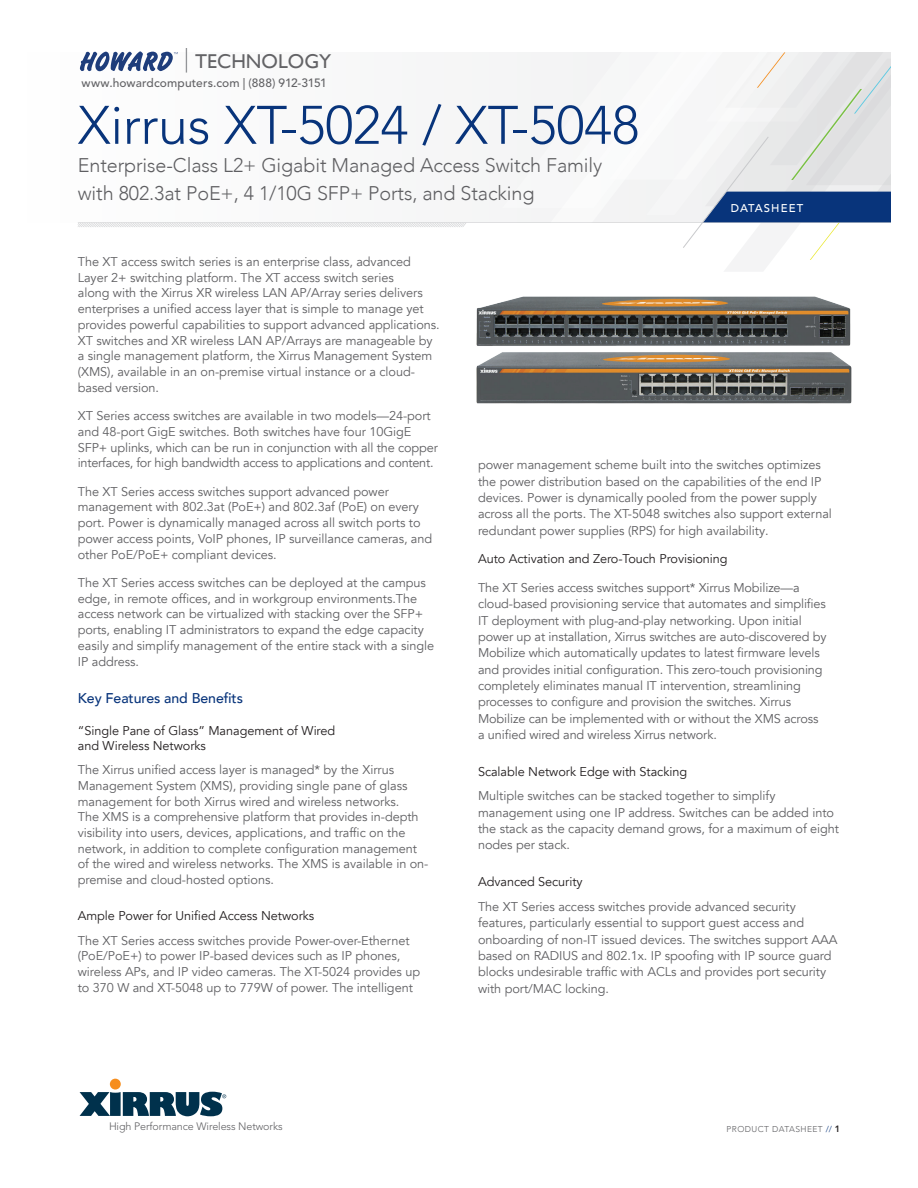
<style>
.page{position:relative;width:918px;height:1188px;background:#fff}
.page>*{position:absolute;margin:0;border:0;box-sizing:border-box;transform-origin:0 0}
.t1{font:300 53.7px "Avenir LT Com";letter-spacing:-.005em;color:#08347b}
.t2{font:20.1px "Gill Sans";color:#636366}
.t3{font:300 19.8px/28.2px "Avenir LT Com";letter-spacing:-.005em;color:#5f5f62}
.t4{font:500 14.1px "Avenir LT Com";letter-spacing:-.005em;color:#08347b}
.t5{font:12.75px/15.8px "Avenir LT Com";letter-spacing:-.005em;color:#5f5f62}
.t6{font:12.75px/15px "Avenir LT Com";letter-spacing:-.005em;color:#231f20}
.t7{font:500 12px "Avenir LT Std";letter-spacing:.01em;color:#636366}
.t8{font:500 11.25px "Avenir LT Com";letter-spacing:.1em;color:#fff}
.t9{font:300 10.8px "Avenir LT Com";letter-spacing:-.01em;color:#5f5f62}
.t10{font:300 8.4px "Avenir LT Com";letter-spacing:.05em;color:#5f5f62}
.s1{color:#08347b}
.s2{font-weight:800;font-size:9.15px;color:#231f20}
</style>
<div class="page">
<img style="left:476px;top:352px;width:376px;height:52px">
<img style="left:476px;top:296px;width:375px;height:50px">
<div style="left:110px;top:1079px;width:11px;height:11px;background:#f68e1e;border-radius:50%"></div>
<svg style="left:80px;top:1092px;width:146px;height:24px"></svg>
<svg style="left:78px;top:48px;width:813px;height:223px"></svg>
<h2 class="t2" style="left:195px;top:49px;width:138px">TECHNOLOGY</h2>
<p class="t7" style="left:81px;top:76px;width:247px">www.howardcomputers.com | (888) 912-3151</p>
<h1 class="t1" style="left:78px;top:94px;width:563px">Xirrus XT-5024 / XT-5048</h1>
<h3 class="t3" style="left:78px;top:151px;width:526px">Enterprise-Class L2+ Gigabit Managed Access Switch Family with 802.3at PoE+, 4 1/10G SFP+ Ports, and Stacking</h3>
<p class="t8" style="left:731px;top:201px;width:74px">DATASHEET</p>
<p class="t5" style="left:78px;top:254px;width:363px">The XT access switch series is an enterprise class, advanced Layer 2+ switching platform. The XT access switch series<br>along with the Xirrus XR wireless LAN AP/Array series delivers enterprises a unified access layer that is simple to manage yet provides powerful capabilities to support advanced applications.<br>XT switches and XR wireless LAN AP/Arrays are manageable by a single management platform, the Xirrus Management System (XMS), available in an on-premise virtual instance or a cloud&shy;based version.</p>
<p class="t5" style="left:78px;top:408px;width:362px">XT Series access switches are available in two models—24-port and 48-port GigE switches. Both switches have four 10GigE SFP+ uplinks, which can be run in conjunction with all the copper interfaces, for high bandwidth access to applications and content.</p>
<p class="t5" style="left:78px;top:484px;width:356px">The XT Series access switches support advanced power management with 802.3at (PoE+) and 802.3af (PoE) on every port. Power is dynamically managed across all switch ports to power access points, VoIP phones, IP surveillance cameras, and other PoE/PoE+ compliant devices.</p>
<p class="t5" style="left:78px;top:575px;width:358px">The XT Series access switches can be deployed at the campus edge, in remote offices, and in workgroup environments.The access network can be virtualized with stacking over the SFP+ ports, enabling IT administrators to expand the edge capacity easily and simplify management of the entire stack with a single IP address.</p>
<p class="t4" style="left:78px;top:690px;width:167px">Key Features and Benefits</p>
<p class="t6" style="left:78px;top:723px;width:259px">“Single Pane of Glass” Management of Wired and Wireless Networks</p>
<p class="t5" style="left:78px;top:762px;width:352px">The Xirrus unified access layer is managed* by the Xirrus Management System (XMS), providing single pane of glass management for both Xirrus wired and wireless networks.<br>The XMS is a comprehensive platform that provides in-depth visibility into users, devices, applications, and traffic on the network, in addition to complete configuration management of the wired and wireless networks. The XMS is available in on&shy;premise and cloud-hosted options.</p>
<p class="t6" style="left:78px;top:909px;width:238px">Ample Power for Unified Access Networks</p>
<p class="t5" style="left:78px;top:933px;width:344px">The XT Series access switches provide Power-over-Ethernet (PoE/PoE+) to power IP-based devices such as IP phones, wireless APs, and IP video cameras. The XT-5024 provides up to 370 W and XT-5048 up to 779W of power. The intelligent</p>
<p class="t5" style="left:478px;top:457px;width:355px;line-height:16.4px">power management scheme built into the switches optimizes the power distribution based on the capabilities of the end IP devices. Power is dynamically pooled from the power supply across all the ports. The XT-5048 switches also support external redundant power supplies (RPS) for high availability.</p>
<p class="t6" style="left:478px;top:551px;width:251px">Auto Activation and Zero-Touch Provisioning</p>
<p class="t5" style="left:478px;top:580px;width:350px;line-height:16.4px">The XT Series access switches support* Xirrus Mobilize—a cloud-based provisioning service that automates and simplifies IT deployment with plug-and-play networking. Upon initial power up at installation, Xirrus switches are auto-discovered by Mobilize which automatically updates to latest firmware levels and provides initial configuration. This zero-touch provisioning completely eliminates manual IT intervention, streamlining processes to configure and provision the switches. Xirrus Mobilize can be implemented with or without the XMS across a unified wired and wireless Xirrus network.</p>
<p class="t6" style="left:478px;top:764px;width:211px">Scalable Network Edge with Stacking</p>
<p class="t5" style="left:478px;top:788px;width:363px;line-height:16.4px">Multiple switches can be stacked together to simplify management using one IP address. Switches can be added into the stack as the capacity demand grows, for a maximum of eight nodes per stack.</p>
<p class="t6" style="left:478px;top:875px;width:106px">Advanced Security</p>
<p class="t5" style="left:478px;top:899px;width:361px;line-height:16.4px">The XT Series access switches provide advanced security features, particularly essential to support guest access and onboarding of non-IT issued devices. The switches support AAA based on RADIUS and 802.1x. IP spoofing with IP source guard blocks undesirable traffic with ACLs and provides port security with port/MAC locking.</p>
<p class="t9" style="left:109px;top:1120px;width:175px">High Performance Wireless Networks</p>
<p class="t10" style="left:727px;top:1124px;width:115px">PRODUCT DATASHEET <span class="s1">//</span> <span class="s2">1</span></p>
</div>
